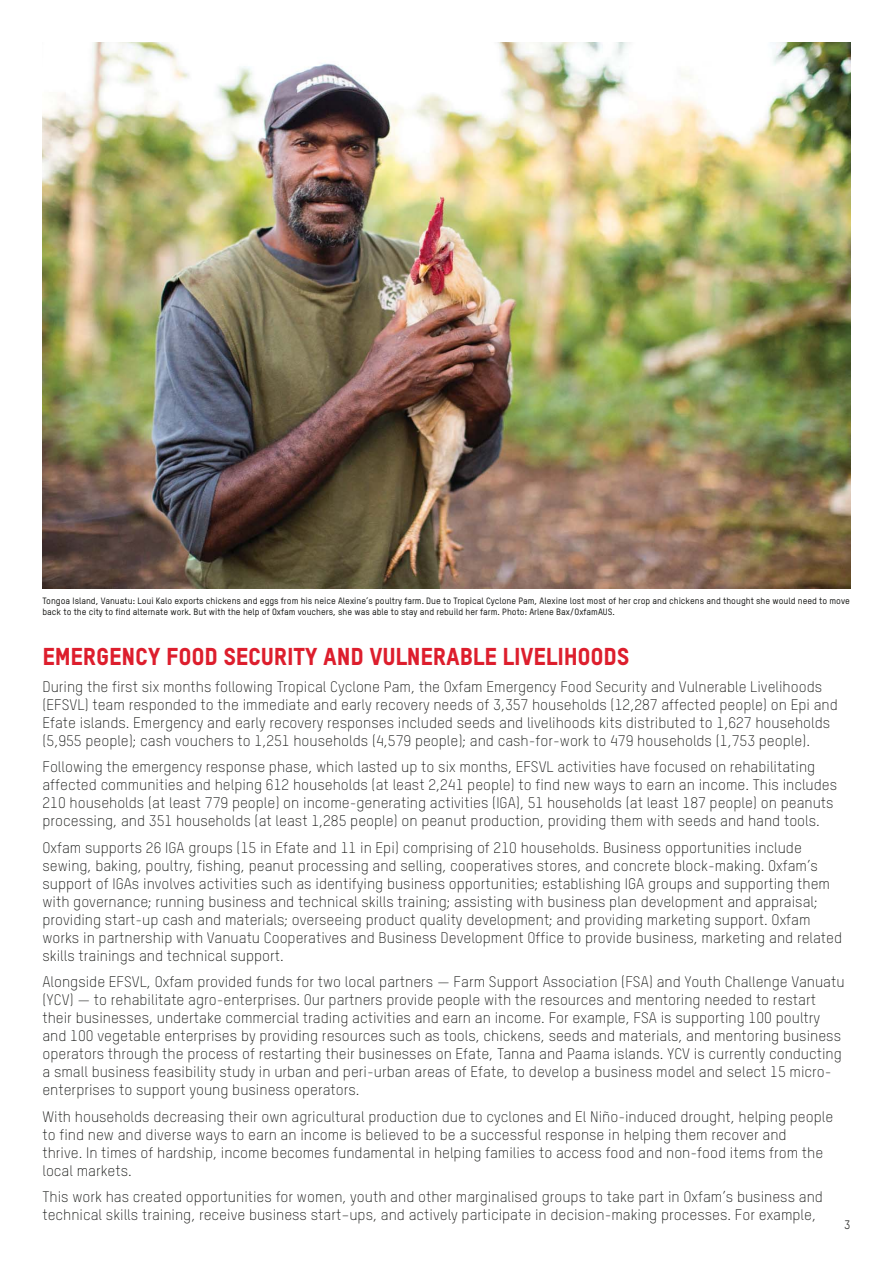
<style>
.page{position:relative;width:893px;height:1263px;background:#fff}
.page>*{position:absolute;margin:0;border:0;box-sizing:border-box;transform-origin:0 0}
.t1{font:24px "Oxfam TSTARPRO Headline";letter-spacing:-.01em;color:#dd1e2d}
.t2{font:300 15px/18px "Oxfam TSTARPRO";color:#181917}
.t3{font:12px "Oxfam TSTARPRO";color:#181917}
.t4{font:500 9px/10.8px "Oxfam TSTARPRO";color:#181917}
</style>
<div class="page">
<img style="left:42px;top:43px;width:808px;height:545px">
<p class="t4" style="left:42px;top:597px;width:809px">Tongoa Island, Vanuatu: Loui Kalo exports chickens and eggs from his neice Alexine’s poultry farm. Due to Tropical Cyclone Pam, Alexine lost most of her crop and chickens and thought she would need to move back to the city to find alternate work. But with the help of Oxfam vouchers, she was able to stay and rebuild her farm. Photo: Arlene Bax/OxfamAUS.</p>
<h1 class="t1" style="left:42px;top:643px;width:588px">EMERGENCY FOOD SECURITY AND VULNERABLE LIVELIHOODS</h1>
<p class="t2" style="left:42px;top:679px;width:797px">During the first six months following Tropical Cyclone Pam, the Oxfam Emergency Food Security and Vulnerable Livelihoods (EFSVL) team responded to the immediate and early recovery needs of 3,357 households (12,287 affected people) on Epi and Efate islands. Emergency and early recovery responses included seeds and livelihoods kits distributed to 1,627 households (5,955 people); cash vouchers to 1,251 households (4,579 people); and cash-for-work to 479 households (1,753 people).</p>
<p class="t2" style="left:42px;top:760px;width:796px">Following the emergency response phase, which lasted up to six months, EFSVL activities have focused on rehabilitating affected communities and helping 612 households (at least 2,241 people) to find new ways to earn an income. This includes 210 households (at least 779 people) on income-generating activities (IGA), 51 households (at least 187 people) on peanuts processing, and 351 households (at least 1,285 people) on peanut production, providing them with seeds and hand tools.</p>
<p class="t2" style="left:42px;top:840px;width:801px">Oxfam supports 26 IGA groups (15 in Efate and 11 in Epi) comprising of 210 households. Business opportunities include sewing, baking, poultry, fishing, peanut processing and selling, cooperatives stores, and concrete block-making. Oxfam’s support of IGAs involves activities such as identifying business opportunities; establishing IGA groups and supporting them with governance; running business and technical skills training; assisting with business plan development and appraisal; providing start-up cash and materials; overseeing product quality development; and providing marketing support. Oxfam works in partnership with Vanuatu Cooperatives and Business Development Office to provide business, marketing and related skills trainings and technical support.</p>
<p class="t2" style="left:42px;top:975px;width:804px">Alongside EFSVL, Oxfam provided funds for two local partners — Farm Support Association (FSA) and Youth Challenge Vanuatu (YCV) — to rehabilitate agro-enterprises. Our partners provide people with the resources and mentoring needed to restart their businesses, undertake commercial trading activities and earn an income. For example, FSA is supporting 100 poultry and 100 vegetable enterprises by providing resources such as tools, chickens, seeds and materials, and mentoring business operators through the process of restarting their businesses on Efate, Tanna and Paama islands. YCV is currently conducting a small business feasibility study in urban and peri-urban areas of Efate, to develop a business model and select 15 micro&shy;enterprises to support young business operators.</p>
<p class="t2" style="left:42px;top:1109px;width:792px">With households decreasing their own agricultural production due to cyclones and El Niño-induced drought, helping people to find new and diverse ways to earn an income is believed to be a successful response in helping them recover and<br>thrive. In times of hardship, income becomes fundamental in helping families to access food and non-food items from the local markets.</p>
<p class="t2" style="left:42px;top:1190px;width:782px">This work has created opportunities for women, youth and other marginalised groups to take part in Oxfam’s business and technical skills training, receive business start–ups, and actively participate in decision-making processes. For example,</p>
<p class="t3" style="left:844px;top:1221px;width:8px">3</p>
</div>
